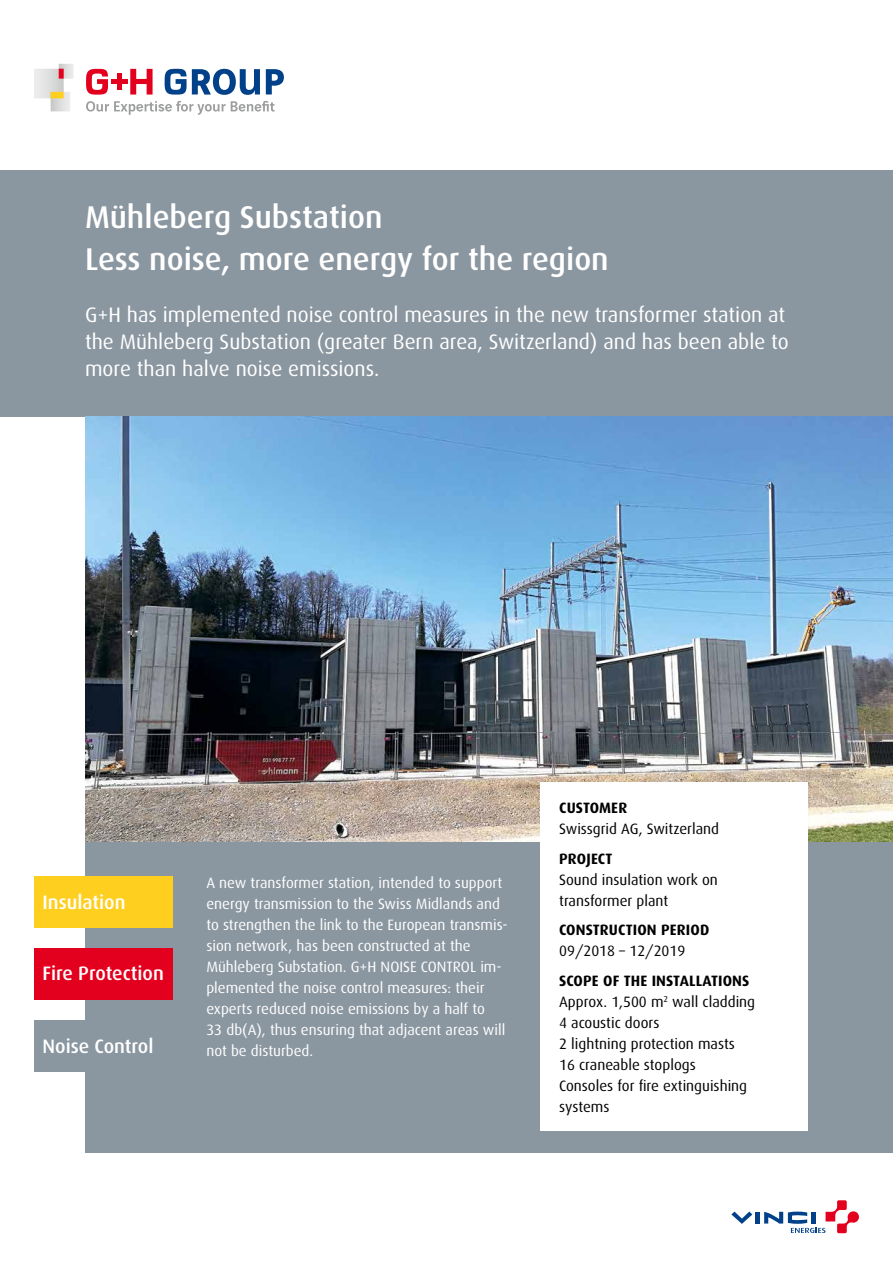
<style>
.page{position:relative;width:893px;height:1263px;background:#fff}
.page>*{position:absolute;margin:0;border:0;box-sizing:border-box;transform-origin:0 0}
.t1{font:500 31.5px/42px "Dax";color:#fff}
.t2{font:21px/27px "Dax";color:#fff}
.t3{font:500 19.5px "Dax";color:#fff}
.t4{font:15px/21px "Dax";color:#fff}
.t5{font:15px/21px "Dax";color:#000}
.t6{font:700 15px "Dax";letter-spacing:.01em;color:#000}
.s1{font-weight:700}
</style>
<div class="page">
<div style="left:85px;top:412px;width:808px;height:740px;background:#8a96a0"></div>
<div style="left:0;top:170px;width:893px;height:247px;background:#8a96a0"></div>
<hr style="left:755px;top:1212px;width:4px;height:11px;background:#004189">
<svg style="left:731px;top:1211px;width:21px;height:13px"></svg>
<svg style="left:764px;top:1200px;width:95px;height:33px"></svg>
<img style="left:85px;top:417px;width:808px;height:425px">
<div style="left:540px;top:782px;width:268px;height:349px;background:#fff"></div>
<svg style="left:86px;top:101px;width:189px;height:14px"></svg>
<svg style="left:130px;top:69px;width:23px;height:26px"></svg>
<div style="left:117px;top:74px;width:5px;height:16px;background:#e3001e"></div>
<div style="left:111px;top:79px;width:16px;height:5px;background:#e3001e"></div>
<svg style="left:86px;top:69px;width:22px;height:26px"></svg>
<svg style="left:165px;top:69px;width:95px;height:26px"></svg>
<svg style="left:266px;top:69px;width:18px;height:25px"></svg>
<svg style="left:34px;top:64px;width:40px;height:47px"></svg>
<div style="left:51px;top:92px;width:13px;height:6px;background:#ffcf1f"></div>
<div style="left:34px;top:876px;width:138px;height:51px;background:#ffcf1f"></div>
<div style="left:34px;top:948px;width:138px;height:51px;background:#e3001e"></div>
<div style="left:34px;top:1020px;width:138px;height:51px;background:#8a96a0"></div>
<h1 class="t1" style="left:85px;top:197px;width:525px">Mühleberg Substation<br>Less noise, more energy for the region</h1>
<h2 class="t2" style="left:85px;top:302px;width:705px">G+H has implemented noise control measures in the new transformer station at the Mühleberg Substation (greater Bern area, Switzerland) and has been able to more than halve noise emissions.</h2>
<h3 class="t3" style="left:43px;top:891px;width:85px">Insulation</h3>
<h3 class="t3" style="left:43px;top:963px;width:123px">Fire Protection</h3>
<h3 class="t3" style="left:43px;top:1035px;width:113px">Noise Control</h3>
<p class="t4" style="left:206px;top:872px;width:303px">A new transformer station, intended to support energy transmission to the Swiss Midlands and to strengthen the link to the European transmis&shy;sion network, has been constructed at the Mühleberg Substation. G+H NOISE CONTROL im&shy;plemented the noise control measures: their experts reduced noise emissions by a half to<br>33 db(A), thus ensuring that adjacent areas will not be disturbed.</p>
<p class="t6" style="left:559px;top:799px;width:70px">CUSTOMER</p>
<p class="t5" style="left:559px;top:818px;width:161px">Swissgrid AG, Switzerland</p>
<p class="t6" style="left:559px;top:850px;width:55px">PROJECT</p>
<p class="t5" style="left:559px;top:869px;width:160px">Sound insulation work on transformer plant</p>
<p class="t6" style="left:559px;top:921px;width:152px">CONSTRUCTION PERIOD</p>
<p class="t5" style="left:559px;top:940px;width:128px">09/2018 – 12/2019</p>
<p class="t5" style="left:559px;top:970px;width:198px"><span class="s1">SCOPE OF THE INSTALLATIONS<br></span>Approx. 1,500 m<sup>2</sup> wall cladding<br>4 acoustic doors<br>2 lightning protection masts<br>16 craneable stoplogs<br>Consoles for fire extinguishing systems</p>
</div>
